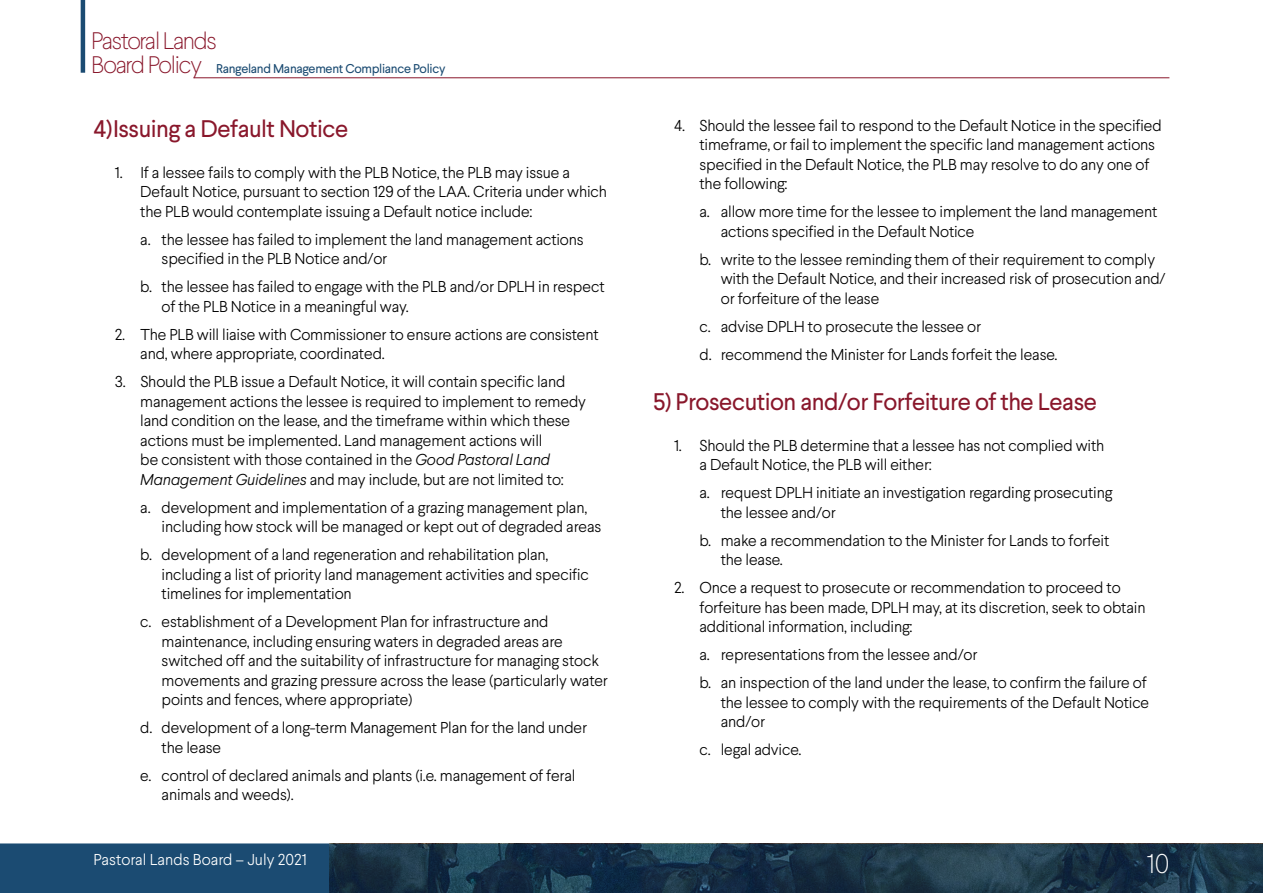
<style>
.page{position:relative;width:1263px;height:893px;background:#fff}
.page>*{position:absolute;margin:0;border:0;box-sizing:border-box;transform-origin:0 0}
.t1{font:100 27px "Larsseit";color:#fff}
.Sub_Header_2{font:24px "Larsseit";letter-spacing:-.02em;color:#89172b}
.t2{font:100 24px/23.5px "Larsseit";letter-spacing:-.05em;color:#89172b}
.i__Tabs{font:300 15.75px/19.5px "Larsseit";letter-spacing:-.01em;color:#000}
.NUMBERED_TABS{font:300 15.75px/19.5px "Larsseit";letter-spacing:-.01em;color:#000}
.t3{font:300 15.75px "Larsseit";color:#fff}
.t4{font:12.75px "Larsseit";letter-spacing:-.025em;color:#1b4b72}
.s1{font-style:italic}
</style>
<div class="page">
<svg style="left:0;top:843px;width:1263px;height:50px;background:#1f4c70"></svg>
<img style="left:330px;top:844px;width:933px;height:49px">
<hr style="left:194px;top:78px;width:975px;height:1px;background:#89172b">
<hr style="left:81px;top:0;width:4px;height:73px;background:#1b4b72">
<h2 class="t2" style="left:91px;top:29px;width:127px">Pastoral Lands<br>Board Policy</h2>
<p class="t4" style="left:216px;top:60px;width:231px">Rangeland Management Compliance Policy</p>
<p class="Sub_Header_2" style="left:94px;top:114px;width:256px">4)Issuing a Default Notice</p>
<p class="NUMBERED_TABS" style="left:140px;top:162px;width:468px;text-indent:-26px">1. If a lessee fails to comply with the PLB Notice, the PLB may issue a<br>Default Notice, pursuant to section 129 of the LAA. Criteria under which the PLB would contemplate issuing a Default notice include:</p>
<p class="i__Tabs" style="left:162px;top:229px;width:424px;text-indent:-21px">a. the lessee has failed to implement the land management actions specified in the PLB Notice and/or</p>
<p class="i__Tabs" style="left:162px;top:277px;width:445px;text-indent:-21px">b. the lessee has failed to engage with the PLB and/or DPLH in respect of the PLB Notice in a meaningful way.</p>
<p class="NUMBERED_TABS" style="left:140px;top:324px;width:460px;text-indent:-26px">2. The PLB will liaise with Commissioner to ensure actions are consistent and, where appropriate, coordinated.</p>
<p class="NUMBERED_TABS" style="left:140px;top:372px;width:447px;text-indent:-26px">3. Should the PLB issue a Default Notice, it will contain specific land management actions the lessee is required to implement to remedy land condition on the lease, and the timeframe within which these actions must be implemented. Land management actions will<br>be consistent with those contained in the <span class="s1">Good Pastoral Land Management Guidelines</span> and may include, but are not limited to:</p>
<p class="i__Tabs" style="left:162px;top:497px;width:441px;text-indent:-21px">a. development and implementation of a grazing management plan, including how stock will be managed or kept out of degraded areas</p>
<p class="i__Tabs" style="left:162px;top:545px;width:429px;text-indent:-21px">b. development of a land regeneration and rehabilitation plan, including a list of priority land management activities and specific timelines for implementation</p>
<p class="i__Tabs" style="left:162px;top:612px;width:448px;text-indent:-21px">c. establishment of a Development Plan for infrastructure and maintenance, including ensuring waters in degraded areas are switched off and the suitability of infrastructure for managing stock movements and grazing pressure across the lease (particularly water points and fences, where appropriate)</p>
<p class="i__Tabs" style="left:162px;top:718px;width:427px;text-indent:-21px">d. development of a long-term Management Plan for the land under the lease</p>
<p class="i__Tabs" style="left:162px;top:765px;width:415px;text-indent:-21px">e. control of declared animals and plants (i.e. management of feral animals and weeds).</p>
<p class="NUMBERED_TABS" style="left:699px;top:115px;width:464px;text-indent:-26px">4. Should the lessee fail to respond to the Default Notice in the specified timeframe, or fail to implement the specific land management actions specified in the Default Notice, the PLB may resolve to do any one of the following:</p>
<p class="i__Tabs" style="left:721px;top:202px;width:438px;text-indent:-21px">a. allow more time for the lessee to implement the land management actions specified in the Default Notice</p>
<p class="i__Tabs" style="left:721px;top:249px;width:446px;text-indent:-21px">b. write to the lessee reminding them of their requirement to comply with the Default Notice, and their increased risk of prosecution and/ or forfeiture of the lease</p>
<p class="i__Tabs" style="left:699px;top:316px;width:283px">c. advise DPLH to prosecute the lessee or</p>
<p class="i__Tabs" style="left:699px;top:345px;width:359px">d. recommend the Minister for Lands forfeit the lease.</p>
<p class="Sub_Header_2" style="left:653px;top:386px;width:446px">5) Prosecution and/or Forfeiture of the Lease</p>
<p class="NUMBERED_TABS" style="left:699px;top:435px;width:406px;text-indent:-26px">1. Should the PLB determine that a lessee has not complied with a Default Notice, the PLB will either:</p>
<p class="i__Tabs" style="left:721px;top:483px;width:393px;text-indent:-21px">a. request DPLH initiate an investigation regarding prosecuting the lessee and/or</p>
<p class="i__Tabs" style="left:721px;top:530px;width:390px;text-indent:-21px">b. make a recommendation to the Minister for Lands to forfeit the lease.</p>
<p class="NUMBERED_TABS" style="left:699px;top:578px;width:447px;text-indent:-26px">2. Once a request to prosecute or recommendation to proceed to forfeiture has been made, DPLH may, at its discretion, seek to obtain additional information, including:</p>
<p class="i__Tabs" style="left:699px;top:645px;width:279px">a. representations from the lessee and/or</p>
<p class="i__Tabs" style="left:721px;top:673px;width:430px;text-indent:-21px">b. an inspection of the land under the lease, to confirm the failure of the lessee to comply with the requirements of the Default Notice and/or</p>
<p class="i__Tabs" style="left:699px;top:740px;width:103px">c. legal advice.</p>
<p class="t3" style="left:94px;top:849px;width:215px">Pastoral Lands Board – July 2021</p>
<h1 class="t1" style="left:1147px;top:847px;width:24px">10</h1>
</div>
